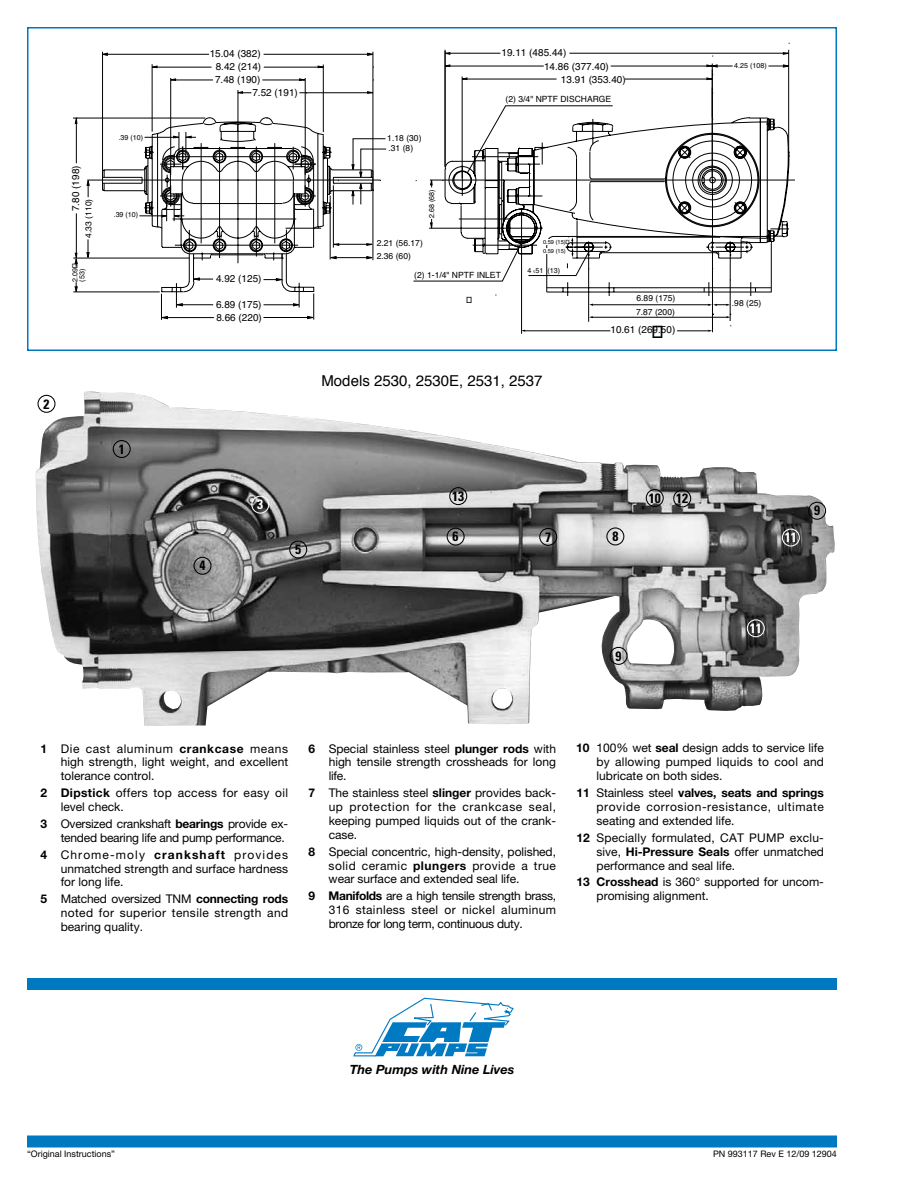
<style>
.page{position:relative;width:918px;height:1188px;background:#fff}
.page>*{position:absolute;margin:0;border:0;box-sizing:border-box;transform-origin:0 0}
.t1{font:15px "Helvetica";color:#000}
.t2{font:700 condensed 13.5px "Univers";color:#000}
.t3{font:700 condensed 13.5px "Univers";color:#fff}
.t4{font:italic 700 12.75px "Helvetica Neue LT Std";color:#000}
.t5{font:12px/13.8px "Helvetica Neue LT Std";color:#000;text-align:justify}
.t6{font:12px/13.8px "Helvetica Neue LT Std";letter-spacing:-.02em;color:#000;text-align:right}
.t7{font:12px/13.8px "Helvetica Neue LT Std";letter-spacing:.03em;color:#000}
.t8{font:10.05px/13.4px "Helvetica";color:#000}
.t9{font:9px "Helvetica Neue LT Std";color:#000}
.t10{font:8.55px/13.4px "Helvetica";color:#000}
.t11{font:7.2px/7.2px "Helvetica";color:#000}
.t12{font:5.7px/9.3px "Helvetica";color:#000}
.s1{font-weight:700}
</style>
<div class="page">
<svg style="left:102px;top:52px;width:7px;height:5px"></svg>
<hr style="left:73px;top:258px;width:117px;height:1px;background:#000">
<hr style="left:73px;top:291px;width:87px;height:1px;background:#000">
<hr style="left:73px;top:118px;width:132px;height:1px;background:#000">
<svg style="left:74px;top:282px;width:4px;height:11px"></svg>
<svg style="left:74px;top:111px;width:96px;height:156px"></svg>
<svg style="left:170px;top:50px;width:619px;height:202px"></svg>
<svg style="left:439px;top:64px;width:12px;height:4px"></svg>
<svg style="left:706px;top:64px;width:12px;height:4px"></svg>
<hr style="left:445px;top:50px;width:1px;height:117px;background:#000">
<hr style="left:788px;top:50px;width:1px;height:101px;background:#000">
<hr style="left:450px;top:53px;width:50px;height:1px;background:#000">
<hr style="left:569px;top:53px;width:214px;height:1px;background:#000">
<svg style="left:439px;top:52px;width:12px;height:4px"></svg>
<svg style="left:783px;top:52px;width:7px;height:3px"></svg>
<hr style="left:462px;top:77px;width:1px;height:101px;background:#000">
<hr style="left:712px;top:69px;width:1px;height:109px;background:#000">
<hr style="left:467px;top:79px;width:90px;height:1px;background:#000">
<hr style="left:625px;top:79px;width:82px;height:1px;background:#000">
<svg style="left:456px;top:77px;width:12px;height:4px"></svg>
<svg style="left:706px;top:74px;width:11px;height:6px"></svg>
<hr style="left:521px;top:209px;width:1px;height:125px;background:#000">
<hr style="left:264px;top:67px;width:55px;height:1px;background:#000">
<hr style="left:157px;top:67px;width:55px;height:1px;background:#000">
<svg style="left:317px;top:65px;width:13px;height:4px"></svg>
<svg style="left:151px;top:65px;width:7px;height:4px"></svg>
<hr style="left:299px;top:92px;width:69px;height:1px;background:#000">
<svg style="left:366px;top:91px;width:14px;height:3px"></svg>
<svg style="left:232px;top:91px;width:19px;height:3px"></svg>
<svg style="left:429px;top:219px;width:4px;height:16px"></svg>
<svg style="left:429px;top:174px;width:4px;height:13px"></svg>
<div style="left:540px;top:239px;width:15px;height:6px;background:#fff"></div>
<div style="left:541px;top:248px;width:14px;height:6px;background:#fff"></div>
<svg style="left:546px;top:132px;width:227px;height:200px"></svg>
<svg style="left:160px;top:252px;width:550px;height:80px"></svg>
<svg style="left:189px;top:277px;width:24px;height:4px"></svg>
<hr style="left:182px;top:304px;width:31px;height:1px;background:#000">
<svg style="left:172px;top:303px;width:12px;height:4px"></svg>
<hr style="left:167px;top:317px;width:47px;height:1px;background:#000">
<svg style="left:160px;top:315px;width:9px;height:5px"></svg>
<svg style="left:264px;top:277px;width:23px;height:5px"></svg>
<hr style="left:264px;top:304px;width:30px;height:1px;background:#000">
<svg style="left:292px;top:303px;width:12px;height:4px"></svg>
<hr style="left:263px;top:317px;width:45px;height:1px;background:#000">
<svg style="left:306px;top:315px;width:12px;height:5px"></svg>
<div style="left:27px;top:27px;width:810px;height:324px;border:2px solid #0079c1"></div>
<img style="left:36px;top:391px;width:799px;height:335px">
<div style="left:113px;top:440px;width:18px;height:18px;border:1px solid #000;border-radius:50%"></div>
<div style="left:193px;top:557px;width:19px;height:18px;border:1px solid #000;border-radius:50%"></div>
<div style="left:289px;top:541px;width:18px;height:18px;border:1px solid #000;border-radius:50%"></div>
<div style="left:447px;top:528px;width:18px;height:18px;border:1px solid #000;border-radius:50%"></div>
<div style="left:539px;top:528px;width:18px;height:18px;border:1px solid #000;border-radius:50%"></div>
<div style="left:606px;top:527px;width:18px;height:18px;border:1px solid #000;border-radius:50%"></div>
<div style="left:808px;top:502px;width:18px;height:18px;border:1px solid #000;border-radius:50%"></div>
<div style="left:673px;top:489px;width:18px;height:18px;border:1px solid #000;border-radius:50%"></div>
<div style="left:251px;top:496px;width:18px;height:18px;border:1px solid #fff;border-radius:50%"></div>
<div style="left:782px;top:529px;width:18px;height:18px;border:1px solid #fff;border-radius:50%"></div>
<div style="left:747px;top:619px;width:18px;height:18px;border:1px solid #fff;border-radius:50%"></div>
<div style="left:37px;top:395px;width:19px;height:18px;border:1px solid #000;border-radius:50%"></div>
<div style="left:610px;top:647px;width:18px;height:18px;border:1px solid #000;border-radius:50%"></div>
<div style="left:646px;top:489px;width:18px;height:18px;border:1px solid #000;border-radius:50%"></div>
<div style="left:449px;top:487px;width:18px;height:18px;border:1px solid #000;border-radius:50%"></div>
<div style="left:27px;top:978px;width:810px;height:12px;background:#0079c1"></div>
<div style="left:27px;top:1136px;width:810px;height:12px;background:#0079c1"></div>
<svg style="left:353px;top:997px;width:161px;height:60px"></svg>
<p class="t8" style="left:69px;top:211px;width:47px;rotate:-90deg">7.80 (198)</p>
<p class="t10" style="left:82px;top:238px;width:40px;rotate:-90deg">4.33 (110)</p>
<p class="t11" style="left:71px;top:282px;width:15px;rotate:-90deg">2.09 (53)</p>
<p class="t11" style="left:119px;top:134px;width:26px">.39 (10)</p>
<p class="t11" style="left:114px;top:211px;width:26px">.39 (10)</p>
<p class="t2" style="left:44px;top:395px;width:7px">2</p>
<p class="t2" style="left:119px;top:441px;width:7px">1</p>
<p class="t8" style="left:210px;top:48px;width:53px">15.04 (382)</p>
<p class="t8" style="left:502px;top:46px;width:66px">19.11 (485.44)</p>
<p class="t8" style="left:215px;top:74px;width:47px">7.48 (190)</p>
<p class="t8" style="left:561px;top:60px;width:66px;text-indent:-17px">14.86 (377.40)<br>13.91 (353.40)</p>
<p class="t8" style="left:216px;top:60px;width:47px">8.42 (214)</p>
<p class="t8" style="left:252px;top:86px;width:47px">7.52 (191)</p>
<p class="t10" style="left:506px;top:93px;width:107px">(2) 3/4" NPTF DISCHARGE</p>
<p class="t10" style="left:387px;top:132px;width:36px">1.18 (30)</p>
<p class="t8" style="left:216px;top:272px;width:47px">4.92 (125)</p>
<p class="t8" style="left:216px;top:298px;width:47px">6.89 (175)<br>8.66 (220)</p>
<p class="t10" style="left:389px;top:142px;width:26px">.31 (8)</p>
<p class="t11" style="left:428px;top:218px;width:30px;rotate:-90deg">2.68 (68)</p>
<p class="t10" style="left:377px;top:236px;width:48px">2.21 (56.17)<br>2.36 (60)</p>
<p class="t10" style="left:414px;top:269px;width:88px">(2) 1-1/4" NPTF INLET</p>
<p class="t12" style="left:543px;top:237px;width:24px">0.59 (15)<br>0.59 (15)</p>
<p class="t11" style="left:527px;top:267px;width:34px">4 - .51 (13)</p>
<p class="t1" style="left:321px;top:369px;width:222px">Models 2530, 2530E, 2531, 2537</p>
<p class="t10" style="left:636px;top:292px;width:41px">6.89 (175)<br>7.87 (200)</p>
<p class="t8" style="left:610px;top:323px;width:66px">10.61 (269.50)</p>
<p class="t2" style="left:200px;top:557px;width:7px">4</p>
<p class="t3" style="left:257px;top:496px;width:7px">3</p>
<p class="t2" style="left:295px;top:541px;width:7px">5</p>
<p class="t2" style="left:452px;top:488px;width:13px">13</p>
<p class="t2" style="left:649px;top:490px;width:13px">10</p>
<p class="t2" style="left:453px;top:528px;width:7px">6</p>
<p class="t2" style="left:545px;top:529px;width:7px">7</p>
<p class="t2" style="left:612px;top:528px;width:7px">8</p>
<p class="t2" style="left:676px;top:490px;width:13px">12</p>
<p class="t2" style="left:616px;top:648px;width:7px">9</p>
<p class="t11" style="left:734px;top:62px;width:34px">4.25 (108)</p>
<p class="t10" style="left:732px;top:297px;width:31px">.98 (25)</p>
<p class="t3" style="left:785px;top:529px;width:13px">11</p>
<p class="t2" style="left:814px;top:502px;width:7px">9</p>
<p class="t3" style="left:750px;top:620px;width:13px">11</p>
<p class="t5" style="left:61px;top:741px;width:229px;text-indent:-20px"><span class="s1">1</span> Die cast aluminum <span class="s1">crankcase</span> means high strength, light weight, and excellent tolerance control.</p>
<p class="t7" style="left:61px;top:786px;width:229px;text-indent:-20px"><span class="s1">2 Dipstick</span> offers top access for easy oil level check.</p>
<p class="t6" style="left:40px;top:817px;width:249px"><span class="s1">3</span> Oversized crankshaft <span class="s1">bearings</span> provide ex&shy;tended bearing life and pump performance.</p>
<p class="t5" style="left:61px;top:847px;width:229px;text-indent:-20px"><span class="s1">4</span> Chrome-moly <span class="s1">crankshaft</span> provides unmatched strength and surface hardness for long life.</p>
<p class="t5" style="left:61px;top:892px;width:229px;text-indent:-20px"><span class="s1">5</span> Matched oversized TNM <span class="s1">connecting rods </span>noted for superior tensile strength and bearing quality.</p>
<p class="t5" style="left:329px;top:741px;width:229px;text-indent:-20px"><span class="s1">6</span> Special stainless steel <span class="s1">plunger rods</span> with high tensile strength crossheads for long life.</p>
<p class="t5" style="left:329px;top:786px;width:229px;text-indent:-20px"><span class="s1">7</span> The stainless steel <span class="s1">slinger</span> provides back&shy;up protection for the crankcase seal, keeping pumped liquids out of the crank&shy;case.</p>
<p class="t5" style="left:329px;top:844px;width:229px;text-indent:-20px"><span class="s1">8</span> Special concentric, high-density, polished, solid ceramic <span class="s1">plungers</span> provide a true wear surface and extended seal life.</p>
<p class="t5" style="left:329px;top:889px;width:229px;text-indent:-20px"><span class="s1">9 Manifolds</span> are a high tensile strength brass, 316 stainless steel or nickel aluminum bronze for long term, continuous duty.</p>
<p class="t5" style="left:597px;top:741px;width:229px;text-indent:-20px"><span class="s1">10</span> 100% wet <span class="s1">seal</span> design adds to service life by allowing pumped liquids to cool and lubricate on both sides.</p>
<p class="t5" style="left:597px;top:786px;width:229px;text-indent:-20px"><span class="s1">11</span> Stainless steel <span class="s1">valves, seats and springs </span>provide corrosion-resistance, ultimate seating and extended life.</p>
<p class="t5" style="left:597px;top:830px;width:229px;text-indent:-20px"><span class="s1">12</span> Specially formulated, CAT PUMP exclu&shy;sive, <span class="s1">Hi-Pressure Seals</span> offer unmatched performance and seal life.</p>
<p class="t5" style="left:597px;top:875px;width:229px;text-indent:-20px"><span class="s1">13 Crosshead</span> is 360° supported for uncom&shy;promising alignment.</p>
<p class="t9" style="left:27px;top:1149px;width:90px">“Original Instructions”</p>
<p class="t4" style="left:350px;top:1062px;width:166px">The Pumps with Nine Lives</p>
<p class="t9" style="left:713px;top:1149px;width:125px">PN 993117 Rev E 12/09 12904</p>
</div>
